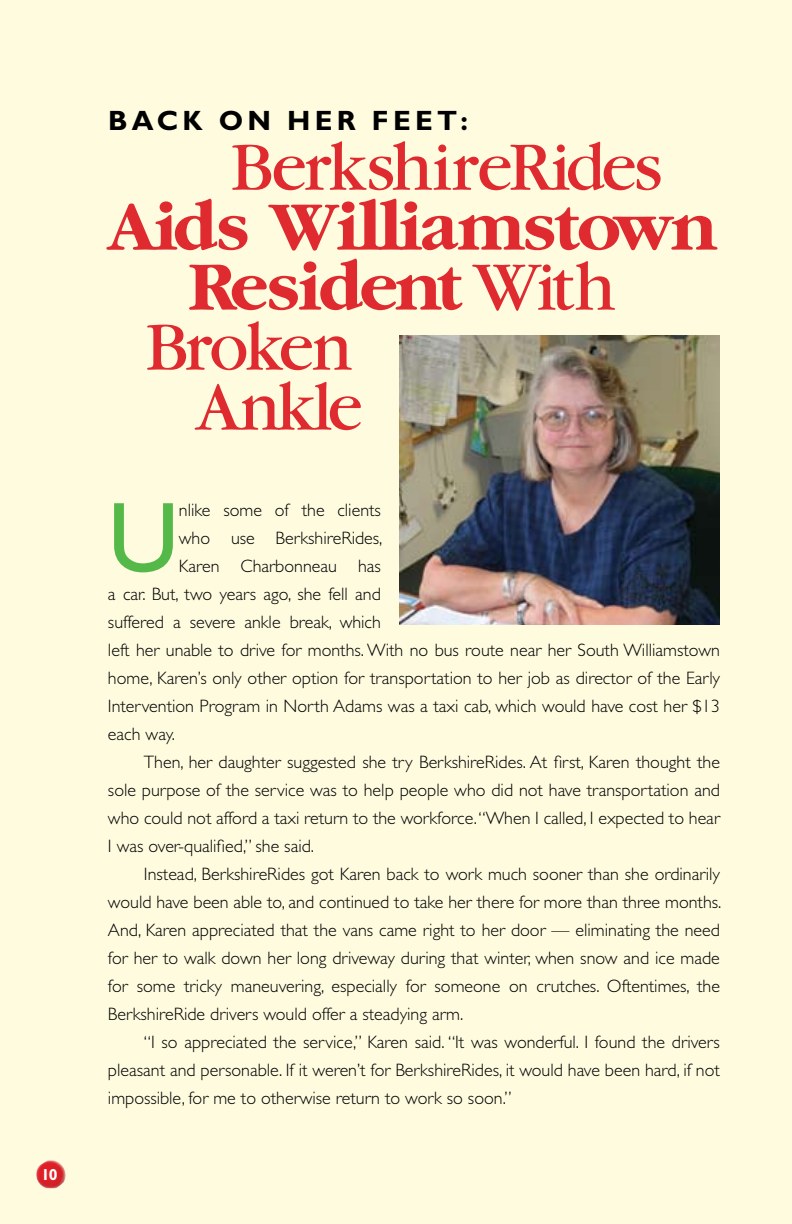
<style>
.page{position:relative;width:792px;height:1224px;background:#fefbdf}
.page>*{position:absolute;margin:0;border:0;box-sizing:border-box;transform-origin:0 0}
.t1{font:100.2px "Gill Sans";color:#54b948}
.t2{font:700 72px "Garamond";letter-spacing:-.03em;color:#df2a2f}
.t3{font:72px "Garamond";letter-spacing:-.035em;color:#df2a2f}
.t4{font:700 28px "Gill Sans";letter-spacing:.15em;color:#000}
.t5{font:300 18px "Gill Sans";color:#000}
.t6{font:700 16px "Gill Sans";color:#fff}
.s1{font-weight:400}
</style>
<div class="page">
<img style="left:36px;top:1160px;width:30px;height:28px">
<img style="left:399px;top:335px;width:321px;height:289px">
<p class="t6" style="left:41px;top:1166px;width:18px">10</p>
<p class="t4" style="left:108px;top:104px;width:362px">BACK ON HER FEET:</p>
<p class="t3" style="left:231px;top:129px;width:432px">BerkshireRides</p>
<p class="t2" style="left:108px;top:187px;width:611px">Aids Williamstown</p>
<p class="t2" style="left:189px;top:247px;width:428px">Resident <span class="s1">With</span></p>
<p class="t3" style="left:146px;top:309px;width:208px">Broken</p>
<p class="t3" style="left:196px;top:369px;width:168px">Ankle</p>
<p class="t1" style="left:108px;top:480px;width:72px">U</p>
<p class="t5" style="left:179px;top:499px;width:204px">nlike some of the clients</p>
<p class="t5" style="left:179px;top:527px;width:205px">who use BerkshireRides,</p>
<p class="t5" style="left:179px;top:555px;width:204px">Karen Charbonneau has</p>
<p class="t5" style="left:108px;top:583px;width:274px">a car. But, two years ago, she fell and</p>
<p class="t5" style="left:108px;top:611px;width:274px">suffered a severe ankle break, which</p>
<p class="t5" style="left:108px;top:639px;width:613px">left her unable to drive for months. With no bus route near her South Williamstown</p>
<p class="t5" style="left:108px;top:667px;width:614px">home, Karen’s only other option for transportation to her job as director of the Early</p>
<p class="t5" style="left:108px;top:695px;width:613px">Intervention Program in North Adams was a taxi cab, which would have cost her $13</p>
<p class="t5" style="left:108px;top:723px;width:68px">each way.</p>
<p class="t5" style="left:144px;top:751px;width:578px">Then, her daughter suggested she try BerkshireRides. At first, Karen thought the</p>
<p class="t5" style="left:108px;top:779px;width:614px">sole purpose of the service was to help people who did not have transportation and</p>
<p class="t5" style="left:108px;top:807px;width:614px">who could not afford a taxi return to the workforce. “When I called, I expected to hear</p>
<p class="t5" style="left:108px;top:835px;width:208px">I was over-qualified,” she said.</p>
<p class="t5" style="left:144px;top:863px;width:578px">Instead, BerkshireRides got Karen back to work much sooner than she ordinarily</p>
<p class="t5" style="left:108px;top:891px;width:615px">would have been able to, and continued to take her there for more than three months.</p>
<p class="t5" style="left:108px;top:919px;width:614px">And, Karen appreciated that the vans came right to her door — eliminating the need</p>
<p class="t5" style="left:108px;top:947px;width:613px">for her to walk down her long driveway during that winter, when snow and ice made</p>
<p class="t5" style="left:108px;top:975px;width:614px">for some tricky maneuvering, especially for someone on crutches. Oftentimes, the</p>
<p class="t5" style="left:108px;top:1003px;width:357px">BerkshireRide drivers would offer a steadying arm.</p>
<p class="t5" style="left:144px;top:1032px;width:577px">“I so appreciated the service,” Karen said. “It was wonderful. I found the drivers</p>
<p class="t5" style="left:108px;top:1060px;width:614px">pleasant and personable. If it weren’t for BerkshireRides, it would have been hard, if not</p>
<p class="t5" style="left:108px;top:1088px;width:405px">impossible, for me to otherwise return to work so soon.”</p>
</div>
